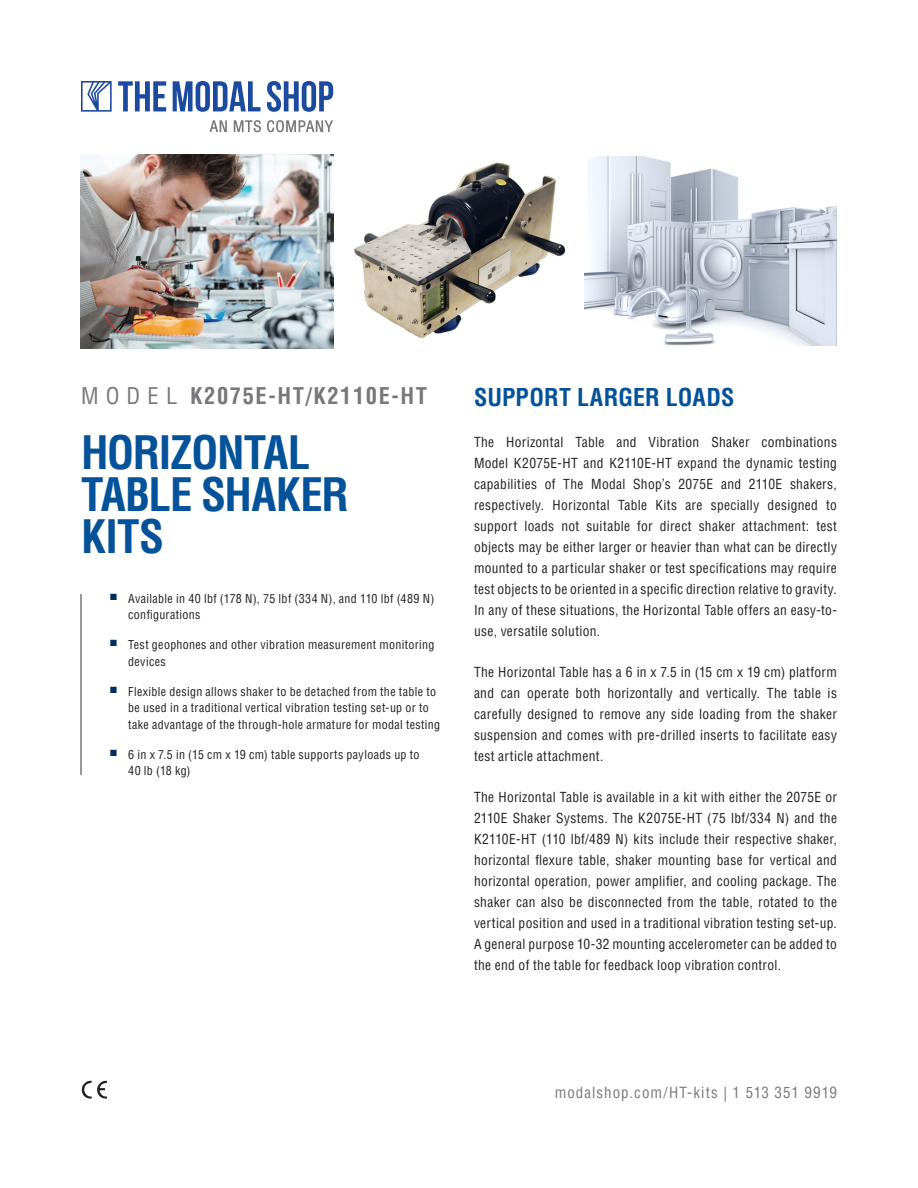
<style>
.page{position:relative;width:918px;height:1188px;background:#fff}
.page>*{position:absolute;margin:0;border:0;box-sizing:border-box;transform-origin:0 0}
.Main_Headline{font:700 condensed 45px/42px "Helvetica LT Pro";letter-spacing:-.025em;color:#04529a}
.subheader{font:700 condensed 24px "Helvetica LT Pro";letter-spacing:.005em;color:#04529a}
.model{font:700 condensed 22.5px "Helvetica LT Pro";letter-spacing:.07em;color:#76787b}
.Footer_Contact{font:condensed 15px "Helvetica LT Pro";letter-spacing:.07em;color:#76787b}
.Body_1{font:condensed 13.5px/21px "Helvetica LT Pro";letter-spacing:.025em;color:#231f20;text-align:justify}
.t1{font:condensed 12px/16.5px "Helvetica LT Pro";letter-spacing:.03em;color:#231f20}
.s1{font-weight:400}
</style>
<div class="page">
<svg style="left:81px;top:1081px;width:26px;height:18px"></svg>
<img style="left:333px;top:162px;width:252px;height:186px">
<img style="left:81px;top:154px;width:252px;height:194px">
<img style="left:585px;top:157px;width:252px;height:189px">
<svg style="left:210px;top:120px;width:17px;height:12px"></svg>
<svg style="left:234px;top:120px;width:27px;height:12px"></svg>
<svg style="left:267px;top:120px;width:66px;height:12px"></svg>
<svg style="left:118px;top:81px;width:48px;height:30px"></svg>
<svg style="left:173px;top:81px;width:87px;height:31px"></svg>
<svg style="left:267px;top:81px;width:66px;height:31px"></svg>
<svg style="left:81px;top:81px;width:31px;height:31px"></svg>
<hr style="left:80px;top:594px;width:2px;height:181px;background:#76787b">
<p class="model" style="left:81px;top:381px;width:348px"><span class="s1">M O D E L</span> K2075E-HT/K2110E-HT</p>
<p class="subheader" style="left:474px;top:381px;width:262px">SUPPORT LARGER LOADS</p>
<p class="Body_1" style="left:474px;top:431px;width:365px">The Horizontal Table and Vibration Shaker combinations Model K2075E-HT and K2110E-HT expand the dynamic testing capabilities of The Modal Shop’s 2075E and 2110E shakers, respectively. Horizontal Table Kits are specially designed to support loads not suitable for direct shaker attachment: test objects may be either larger or heavier than what can be directly mounted to a particular shaker or test specifications may require test objects to be oriented in a specific direction relative to gravity.<br>In any of these situations, the Horizontal Table offers an easy-to&shy;use, versatile solution.</p>
<p class="Body_1" style="left:474px;top:662px;width:365px">The Horizontal Table has a 6 in x 7.5 in (15 cm x 19 cm) platform and can operate both horizontally and vertically. The table is carefully designed to remove any side loading from the shaker suspension and comes with pre-drilled inserts to facilitate easy test article attachment.</p>
<p class="Body_1" style="left:474px;top:787px;width:365px">The Horizontal Table is available in a kit with either the 2075E or 2110E Shaker Systems. The K2075E-HT (75 lbf/334 N) and the K2110E-HT (110 lbf/489 N) kits include their respective shaker, horizontal flexure table, shaker mounting base for vertical and horizontal operation, power amplifier, and cooling package. The shaker can also be disconnected from the table, rotated to the vertical position and used in a traditional vibration testing set-up.<br>A general purpose 10-32 mounting accelerometer can be added to the end of the table for feedback loop vibration control.</p>
<p class="Main_Headline" style="left:81px;top:430px;width:269px">HORIZONTAL<br>TABLE SHAKER<br>KITS</p>
<p class="t1" style="left:128px;top:590px;width:308px;text-indent:-18px"><sup>■</sup> Available in 40 lbf (178 N), 75 lbf (334 N), and 110 lbf (489 N) configurations</p>
<p class="t1" style="left:128px;top:636px;width:308px;text-indent:-18px"><sup>■</sup> Test geophones and other vibration measurement monitoring devices</p>
<p class="t1" style="left:128px;top:683px;width:313px;text-indent:-18px"><sup>■</sup> Flexible design allows shaker to be detached from the table to be used in a traditional vertical vibration testing set-up or to take advantage of the through-hole armature for modal testing</p>
<p class="t1" style="left:128px;top:746px;width:293px;text-indent:-18px"><sup>■</sup> 6 in x 7.5 in (15 cm x 19 cm) table supports payloads up to<br>40 lb (18 kg)</p>
<p class="Footer_Contact" style="left:555px;top:1083px;width:284px">modalshop.com/HT-kits | 1 513 351 9919</p>
</div>
